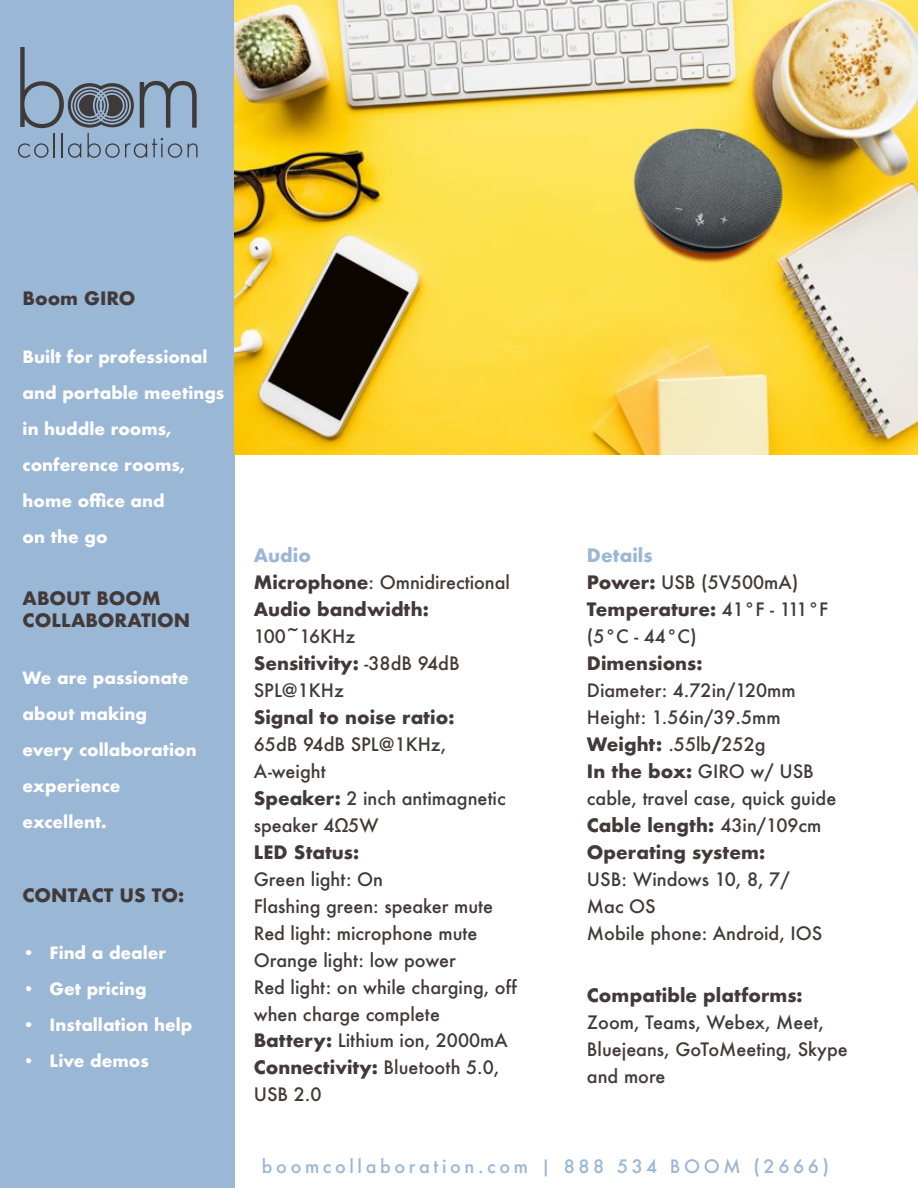
<style>
.page{position:relative;width:918px;height:1188px;background:#fff}
.page>*{position:absolute;margin:0;border:0;box-sizing:border-box;transform-origin:0 0}
.t1{font:500 18px/27px "Futura";color:#423939}
.t2{font:700 18px/27px "Futura";color:#423939}
.t3{font:500 18px "Futura";letter-spacing:.2em;color:#9bb7d6}
.t4{font:700 16.5px/36px "Futura";color:#fff}
.s1{color:#9bb7d6}
.s2{font-weight:500}
.s3{font-weight:700}
.s4{font-weight:700;color:#9bb7d6}
</style>
<div class="page">
<div style="left:0;top:0;width:235px;height:1188px;background:#9bb7d6"></div>
<svg style="left:18px;top:47px;width:180px;height:111px"></svg>
<div style="left:93px;top:87px;width:38px;height:38px;border:2px solid #9cb7d6;border-radius:50%"></div>
<div style="left:96px;top:90px;width:32px;height:31px;border:2px solid #9cb7d6;border-radius:50%"></div>
<div style="left:99px;top:93px;width:26px;height:25px;border:2px solid #9cb7d6;border-radius:50%"></div>
<div style="left:71px;top:87px;width:38px;height:38px;border:2px solid #9cb7d6;border-radius:50%"></div>
<div style="left:74px;top:90px;width:32px;height:31px;border:2px solid #9cb7d6;border-radius:50%"></div>
<div style="left:77px;top:93px;width:25px;height:25px;border:2px solid #9cb7d6;border-radius:50%"></div>
<img style="left:235px;top:0;width:683px;height:455px">
<p class="t2" style="left:23px;top:285px;width:115px">Boom GIRO</p>
<p class="t4" style="left:23px;top:338px;width:203px">Built for professional and portable meetings in huddle rooms, conference rooms, home office and<br>on the go</p>
<p class="t2" style="left:23px;top:588px;width:169px;line-height:21.6px">ABOUT BOOM<br>COLLABORATION</p>
<p class="t4" style="left:23px;top:660px;width:176px">We are passionate about making every collaboration experience excellent.</p>
<p class="t2" style="left:23px;top:881px;width:163px">CONTACT US TO:</p>
<p class="t4" style="left:23px;top:935px;width:145px">• Find a dealer</p>
<p class="t4" style="left:23px;top:971px;width:125px">• Get pricing</p>
<p class="t4" style="left:23px;top:1007px;width:171px">• Installation help</p>
<p class="t4" style="left:23px;top:1043px;width:128px">• Live demos</p>
<p class="t2" style="left:254px;top:542px;width:258px"><span class="s1">Audio<br></span>Microphone<span class="s2">: Omnidirectional<br></span>Audio bandwidth:</p>
<p class="t1" style="left:254px;top:623px;width:207px">100~16KHz<br><span class="s3">Sensitivity:</span> -38dB 94dB<br>SPL@1KHz</p>
<p class="t2" style="left:254px;top:704px;width:202px">Signal to noise ratio:</p>
<p class="t1" style="left:254px;top:731px;width:253px">65dB 94dB SPL@1KHz,<br>A-weight<br><span class="s3">Speaker:</span> 2 inch antimagnetic speaker 4Ω5W</p>
<p class="t2" style="left:254px;top:839px;width:107px">LED Status:</p>
<p class="t1" style="left:254px;top:866px;width:265px">Green light: On<br>Flashing green: speaker mute<br>Red light: microphone mute<br>Orange light: low power<br>Red light: on while charging, off when charge complete<br><span class="s3">Battery:</span> Lithium ion, 2000mA<br><span class="s3">Connectivity:</span> Bluetooth 5.0,<br>USB 2.0</p>
<p class="t1" style="left:587px;top:542px;width:243px"><span class="s4">Details<br></span><span class="s3">Power:</span> USB (5V500mA)<br><span class="s3">Temperature:</span> 41°F - 111°F (5°C - 44°C)</p>
<p class="t2" style="left:587px;top:650px;width:117px">Dimensions:</p>
<p class="t1" style="left:587px;top:677px;width:251px">Diameter: 4.72in/120mm<br>Height: 1.56in/39.5mm<br><span class="s3">Weight:</span> .55lb<span class="s3">/</span>252g<br><span class="s3">In the box:</span> GIRO w/ USB cable, travel case, quick guide<br><span class="s3">Cable length:</span> 43in/109cm<br><span class="s3">Operating system:</span></p>
<p class="t1" style="left:587px;top:866px;width:237px">USB: Windows 10, 8, 7/<br>Mac OS<br>Mobile phone: Android, IOS</p>
<p class="t2" style="left:587px;top:981px;width:217px">Compatible platforms:</p>
<p class="t1" style="left:587px;top:1008px;width:262px">Zoom, Teams, Webex, Meet,<br>Bluejeans, GoToMeeting, Skype and more</p>
<p class="t3" style="left:262px;top:1154px;width:569px">boomcollaboration.com | 888 534 BOOM (2666)</p>
</div>
